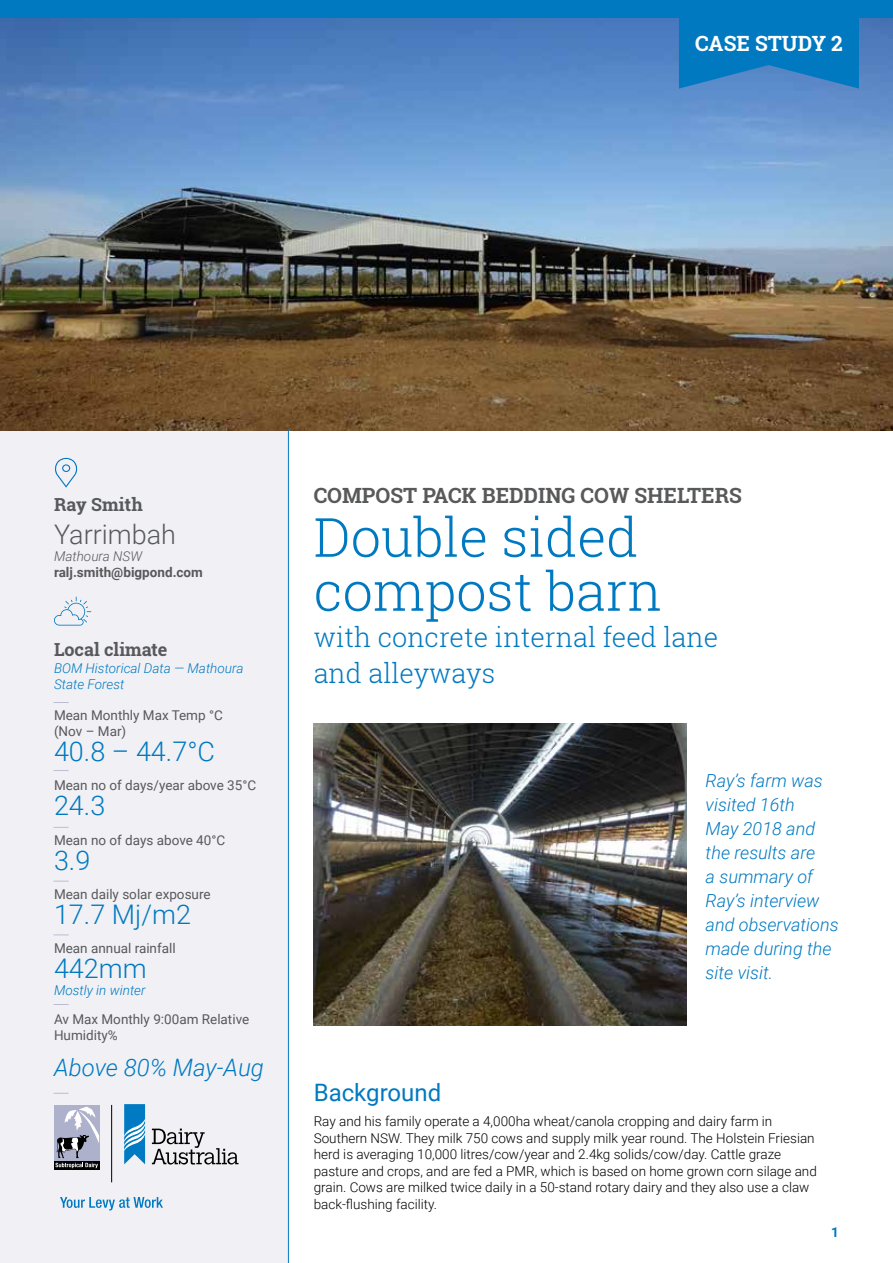
<style>
.page{position:relative;width:893px;height:1263px;background:#fff}
.page>*{position:absolute;margin:0;border:0;box-sizing:border-box;transform-origin:0 0}
.t1{font:300 54px/54px "Roboto Slab";color:#0079c1}
.t2{font:300 27px/36px "Roboto Slab";color:#0079c1}
.t3{font:300 27px "Roboto";color:#0079c1}
.t4{font:300 27px "Roboto";color:#58595b}
.t5{font:italic 300 24px "Roboto";color:#0079c1}
.t6{font:24px "Roboto";color:#0079c1}
.t7{font:700 21px "Roboto Slab";color:#58595b}
.t8{font:700 21px "Roboto Slab";color:#fff}
.t9{font:italic 300 18px/24px "Roboto";color:#0079c1}
.t10{font:700 18px "Roboto Slab";color:#58595b}
.t11{font:300 13.5px/16.5px "Roboto";color:#000}
.t12{font:13.5px/16.5px "Roboto";color:#58595b}
.t13{font:italic 300 13.5px/16.5px "Roboto";color:#0079c1}
.t14{font:700 13.5px "Roboto";color:#58595b}
.t15{font:italic 300 13.5px "Roboto";color:#58595b}
.t16{font:700 13.5px "Roboto";color:#0079c1}
</style>
<div class="page">
<div style="left:0;top:430px;width:288px;height:833px;background:#f1f1f5"></div>
<img style="left:0;top:18px;width:893px;height:412px">
<hr style="left:111px;top:1105px;width:1px;height:77px;background:#000">
<svg style="left:152px;top:1128px;width:86px;height:36px"></svg>
<svg style="left:124px;top:1104px;width:21px;height:60px"></svg>
<svg style="left:60px;top:1197px;width:103px;height:13px"></svg>
<div style="left:54px;top:1160px;width:45px;height:10px;background:#000"></div>
<div style="left:54px;top:1105px;width:45px;height:55px;background:#aeb1cb"></div>
<svg style="left:55px;top:1107px;width:44px;height:61px"></svg>
<svg style="left:54px;top:597px;width:37px;height:28px"></svg>
<div style="left:0;top:0;width:893px;height:18px;background:#0079c1"></div>
<svg style="left:679px;top:18px;width:180px;height:71px;background:#0f7bc2"></svg>
<hr style="left:288px;top:430px;width:1px;height:833px;background:#0079c1">
<svg style="left:54px;top:770px;width:14px;height:1px"></svg>
<svg style="left:54px;top:702px;width:14px;height:1px"></svg>
<svg style="left:54px;top:827px;width:14px;height:1px"></svg>
<svg style="left:54px;top:881px;width:14px;height:1px"></svg>
<svg style="left:54px;top:934px;width:14px;height:1px"></svg>
<svg style="left:54px;top:1004px;width:14px;height:1px"></svg>
<svg style="left:54px;top:1093px;width:14px;height:1px"></svg>
<svg style="left:55px;top:458px;width:23px;height:30px"></svg>
<img style="left:314px;top:724px;width:372px;height:301px">
<h3 class="t8" style="left:695px;top:29px;width:149px">CASE STUDY 2</h3>
<h3 class="t10" style="left:54px;top:492px;width:90px">Ray Smith</h3>
<h2 class="t4" style="left:54px;top:515px;width:124px">Yarrimbah</h2>
<p class="t15" style="left:54px;top:546px;width:90px">Mathoura NSW</p>
<p class="t14" style="left:54px;top:563px;width:150px">ralj.smith@bigpond.com</p>
<h3 class="t10" style="left:54px;top:637px;width:115px">Local climate</h3>
<p class="t13" style="left:54px;top:659px;width:191px">BOM Historical Data — Mathoura<br>State Forest</p>
<p class="t12" style="left:54px;top:706px;width:170px">Mean Monthly Max Temp °C (Nov – Mar)</p>
<h2 class="t3" style="left:54px;top:732px;width:163px">40.8 – 44.7°C</h2>
<p class="t12" style="left:54px;top:777px;width:204px">Mean no of days/year above 35°C</p>
<h2 class="t3" style="left:54px;top:787px;width:53px">24.3</h2>
<p class="t12" style="left:54px;top:831px;width:173px">Mean no of days above 40°C</p>
<h2 class="t3" style="left:54px;top:841px;width:38px">3.9</h2>
<p class="t12" style="left:54px;top:885px;width:158px">Mean daily solar exposure</p>
<h2 class="t3" style="left:54px;top:895px;width:138px">17.7 Mj/m2</h2>
<p class="t12" style="left:54px;top:939px;width:123px">Mean annual rainfall</p>
<h2 class="t3" style="left:54px;top:949px;width:94px">442mm</h2>
<p class="t13" style="left:54px;top:981px;width:93px">Mostly in winter</p>
<p class="t12" style="left:54px;top:1010px;width:197px">Av Max Monthly 9:00am Relative<br>Humidity%</p>
<h3 class="t5" style="left:54px;top:1050px;width:211px">Above 80% May-Aug</h3>
<h3 class="t7" style="left:314px;top:481px;width:430px">COMPOST PACK BEDDING COW SHELTERS</h3>
<h1 class="t1" style="left:314px;top:509px;width:350px">Double sided compost barn</h1>
<h2 class="t2" style="left:314px;top:618px;width:406px">with concrete internal feed lane and alleyways</h2>
<h3 class="t9" style="left:706px;top:767px;width:134px">Ray’s farm was visited 16th<br>May 2018 and the results are<br>a summary of<br>Ray’s interview and observations made during the site visit.</h3>
<h3 class="t6" style="left:314px;top:1076px;width:129px">Background</h3>
<p class="t11" style="left:314px;top:1113px;width:505px">Ray and his family operate a 4,000ha wheat/canola cropping and dairy farm in Southern NSW. They milk 750 cows and supply milk year round. The Holstein Friesian herd is averaging 10,000 litres/cow/year and 2.4kg solids/cow/day. Cattle graze pasture and crops, and are fed a PMR, which is based on home grown corn silage and grain. Cows are milked twice daily in a 50-stand rotary dairy and they also use a claw back-flushing facility.</p>
<p class="t16" style="left:831px;top:1223px;width:9px">1</p>
</div>
